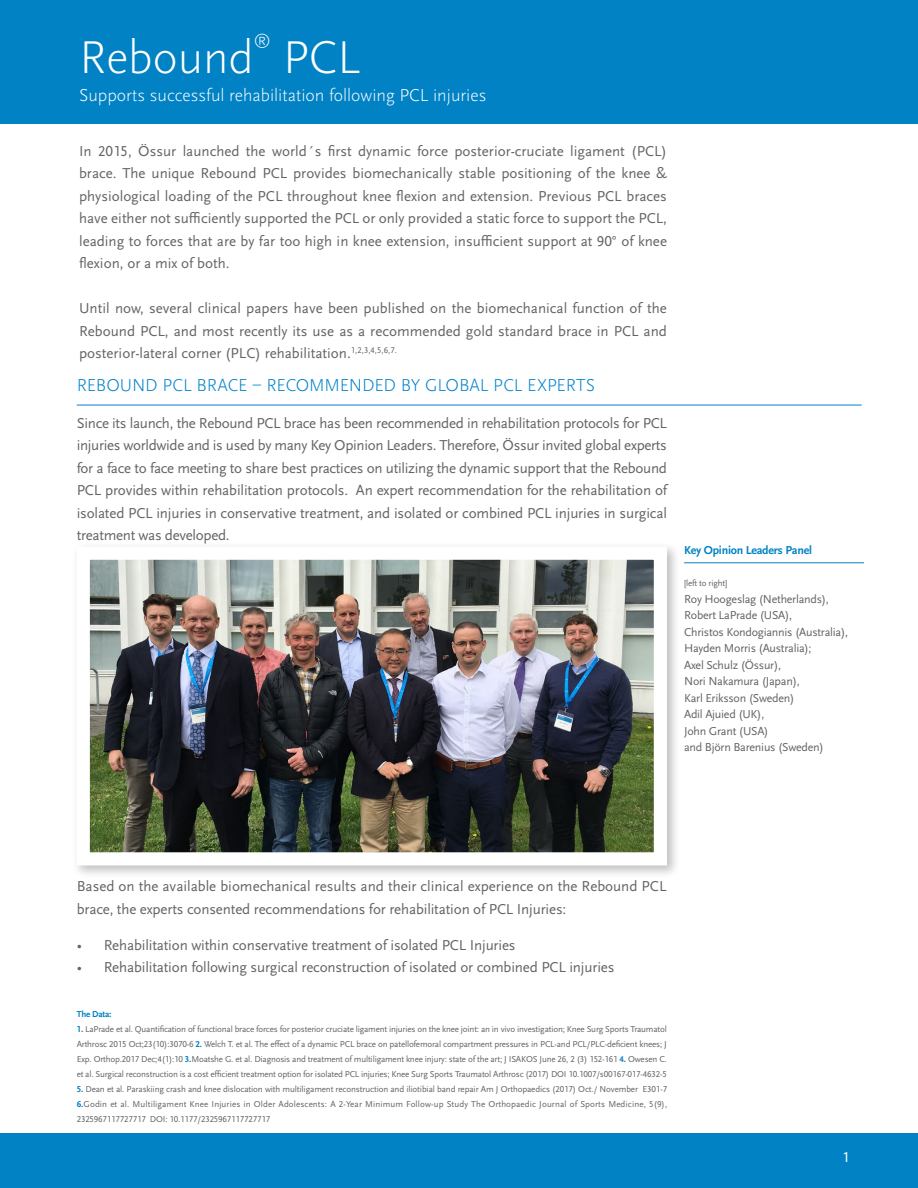
<style>
.page{position:relative;width:918px;height:1188px;background:#fff}
.page>*{position:absolute;margin:0;border:0;box-sizing:border-box;transform-origin:0 0}
.t1{font:300 48px "Scala Sans OT";color:#fff}
.t2{font:300 18px "Scala Sans OT";color:#fff}
.t3{font:300 18px "Scala Sans OT";letter-spacing:-.01em;color:#0082c9}
.t4{font:300 17.25px "Scala Sans OT";color:#fff}
.t5{font:15px/22.5px "Scala Sans OT";letter-spacing:-.01em;color:#636466;text-align:justify}
.t6{font:15px "Myriad Pro";color:#fff}
.t7{font:12px/16.5px "Scala Sans OT";letter-spacing:-.02em;color:#636466}
.t8{font:700 12px "Scala Sans OT";letter-spacing:-.02em;color:#0082c4}
.t9{font:9px/15px "Scala Sans OT";letter-spacing:-.02em;color:#636466;text-align:justify}
.t10{font:700 9px "Scala Sans OT";letter-spacing:-.02em;color:#0082c4}
.s1{font-weight:700;color:#0082c4}
</style>
<div class="page">
<div style="left:0;top:1134px;width:918px;height:54px;background:#0082c4"></div>
<div style="left:0;top:0;width:918px;height:123px;background:#0082c4"></div>
<div style="left:72px;top:542px;width:608px;height:337px;background:#f9f9f9"></div>
<img style="left:79px;top:549px;width:595px;height:323px">
<hr style="left:77px;top:405px;width:785px;height:1px;background:#0082c9">
<hr style="left:684px;top:563px;width:180px;height:1px;background:#0082c4">
<h1 class="t1" style="left:79px;top:31px;width:176px">Rebound</h1>
<p class="t4" style="left:254px;top:30px;width:18px">®</p>
<h1 class="t1" style="left:283px;top:31px;width:79px">PCL</h1>
<p class="t2" style="left:79px;top:86px;width:409px">Supports successful rehabilitation following PCL injuries</p>
<p class="t5" style="left:79px;top:140px;width:589px">In 2015, Össur launched the world´s first dynamic force posterior-cruciate ligament (PCL) brace. The unique Rebound PCL provides biomechanically stable positioning of the knee &amp; physiological loading of the PCL throughout knee flexion and extension. Previous PCL braces have either not sufficiently supported the PCL or only provided a static force to support the PCL, leading to forces that are by far too high in knee extension, insufficient support at 90° of knee flexion, or a mix of both.</p>
<p class="t5" style="left:79px;top:297px;width:589px">Until now, several clinical papers have been published on the biomechanical function of the Rebound PCL, and most recently its use as a recommended gold standard brace in PCL and posterior-lateral corner (PLC) rehabilitation.<sup>1,2,3,4,5,6,7.</sup></p>
<p class="t3" style="left:77px;top:376px;width:520px">REBOUND PCL BRACE – RECOMMENDED BY GLOBAL PCL EXPERTS</p>
<p class="t5" style="left:77px;top:412px;width:592px">Since its launch, the Rebound PCL brace has been recommended in rehabilitation protocols for PCL injuries worldwide and is used by many Key Opinion Leaders. Therefore, Össur invited global experts for a face to face meeting to share best practices on utilizing the dynamic support that the Rebound PCL provides within rehabilitation protocols. An expert recommendation for the rehabilitation of isolated PCL injuries in conservative treatment, and isolated or combined PCL injuries in surgical treatment was developed.</p>
<p class="t8" style="left:684px;top:543px;width:129px">Key Opinion Leaders Panel</p>
<p class="t9" style="left:684px;top:576px;width:45px">[left to right]</p>
<p class="t7" style="left:684px;top:591px;width:166px">Roy Hoogeslag (Netherlands),<br>Robert LaPrade (USA),<br>Christos Kondogiannis (Australia),<br>Hayden Morris (Australia);<br>Axel Schulz (Össur),<br>Nori Nakamura (Japan),<br>Karl Eriksson (Sweden)<br>Adil Ajuied (UK),<br>John Grant (USA)<br>and Björn Barenius (Sweden)</p>
<p class="t5" style="left:77px;top:876px;width:591px">Based on the available biomechanical results and their clinical experience on the Rebound PCL brace, the experts consented recommendations for rehabilitation of PCL Injuries:</p>
<p class="t5" style="left:77px;top:934px;width:441px">• Rehabilitation within conservative treatment of isolated PCL Injuries</p>
<p class="t5" style="left:77px;top:957px;width:539px">• Rehabilitation following surgical reconstruction of isolated or combined PCL injuries</p>
<p class="t10" style="left:77px;top:1009px;width:36px">The Data:</p>
<p class="t9" style="left:77px;top:1022px;width:592px"><span class="s1">1.</span> LaPrade et al. Quantification of functional brace forces for posterior cruciate ligament injuries on the knee joint: an in vivo investigation; Knee Surg Sports Traumatol Arthrosc 2015 Oct;23(10):3070-6 <span class="s1">2.</span> Welch T. et al. The effect of a dynamic PCL brace on patellofemoral compartment pressures in PCL-and PCL/PLC-deficient knees; J Exp. Orthop.2017 Dec;4(1):10 <span class="s1">3.</span>Moatshe G. et al. Diagnosis and treatment of multiligament knee injury: state of the art; J ISAKOS June 26, 2 (3) 152-161 <span class="s1">4.</span> Owesen C. et al. Surgical reconstruction is a cost efficient treatment option for isolated PCL injuries; Knee Surg Sports Traumatol Arthrosc (2017) DOI 10.1007/s00167-017-4632-5</p>
<p class="t9" style="left:77px;top:1082px;width:592px"><span class="s1">5.</span> Dean et al. Paraskiing crash and knee dislocation with multiligament reconstruction and iliotibial band repair Am J Orthopaedics (2017) Oct./ November E301-7<br><span class="s1">6.</span>Godin et al. Multiligament Knee Injuries in Older Adolescents: A 2-Year Minimum Follow-up Study The Orthopaedic Journal of Sports Medicine, 5(9), 2325967117727717 DOI: 10.1177/2325967117727717</p>
<p class="t6" style="left:843px;top:1148px;width:9px">1</p>
</div>
